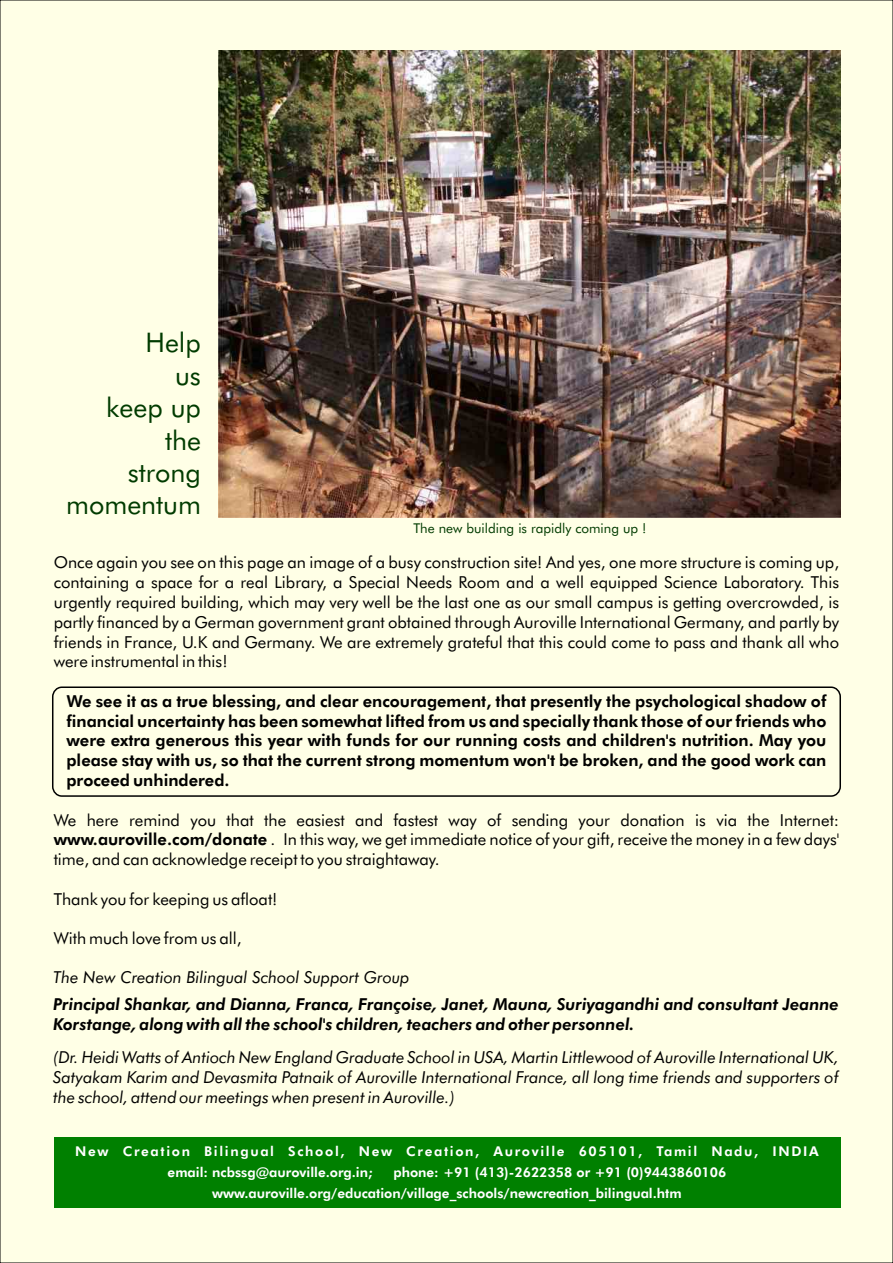
<style>
.page{position:relative;width:893px;height:1263px;background:#ffffe6}
.page>*{position:absolute;margin:0;border:0;box-sizing:border-box;transform-origin:0 0}
.t1{font:27px/32.4px "Futura BT";color:#003b00;text-align:right}
.t2{font:16.5px/19.8px "Futura BT";color:#000;text-align:justify}
.t3{font:800 16.5px/19.8px "Futura BT";color:#000;text-align:justify}
.t4{font:italic 16.5px/19.8px "Futura BT";color:#000;text-align:justify}
.t5{font:italic 800 16.5px/20.1px "Futura BT";color:#000}
.t6{font:800 13.5px/21px "Futura BT";color:#fff}
.t7{font:800 13.5px "Futura BT";letter-spacing:.125em;color:#fff}
.t8{font:13.5px "Futura BT";color:#003b00}
.t9{font:800 13.5px "Futura BT";letter-spacing:.12em;color:#fff}
.s1{font-weight:800}
</style>
<div class="page">
<div style="left:54px;top:1137px;width:786px;height:71px;background:#008000"></div>
<img style="left:218px;top:51px;width:622px;height:466px">
<div style="left:52px;top:686px;width:789px;height:111px;border:1px solid #000;border-radius:9px"></div>
<h1 class="t1" style="left:66px;top:329px;width:136px">Help<br>us<br>keep up the<br>strong momentum</h1>
<p class="t8" style="left:413px;top:522px;width:235px">The new building is rapidly coming up !</p>
<p class="t2" style="left:54px;top:554px;width:787px">Once again you see on this page an image of a busy construction site! And yes, one more structure is coming up, containing a space for a real Library, a Special Needs Room and a well equipped Science Laboratory. This urgently required building, which may very well be the last one as our small campus is getting overcrowded, is partly financed by a German government grant obtained through Auroville International Germany, and partly by friends in France, U.K and Germany. We are extremely grateful that this could come to pass and thank all who were instrumental in this!</p>
<p class="t3" style="left:66px;top:693px;width:761px">We see it as a true blessing, and clear encouragement, that presently the psychological shadow of financial uncertainty has been somewhat lifted from us and specially thank those of our friends who were extra generous this year with funds for our running costs and children's nutrition. May you please stay with us, so that the current strong momentum won't be broken, and the good work can proceed unhindered.</p>
<p class="t2" style="left:54px;top:811px;width:787px">We here remind you that the easiest and fastest way of sending your donation is via the Internet: <span class="s1">www.auroville.com/donate</span> . In this way, we get immediate notice of your gift, receive the money in a few days' time, and can acknowledge receipt to you straightaway.</p>
<p class="t2" style="left:54px;top:890px;width:225px">Thank you for keeping us afloat!</p>
<p class="t2" style="left:54px;top:930px;width:189px">With much love from us all,</p>
<p class="t4" style="left:53px;top:969px;width:358px">The New Creation Bilingual School Support Group</p>
<p class="t5" style="left:53px;top:996px;width:787px">Principal Shankar, and Dianna, Franca, Françoise, Janet, Mauna, Suriyagandhi and consultant Jeanne<br>Korstange, along with all the school's children, teachers and other personnel.</p>
<p class="t4" style="left:53px;top:1049px;width:787px">(Dr. Heidi Watts of Antioch New England Graduate School in USA, Martin Littlewood of Auroville International UK, Satyakam Karim and Devasmita Patnaik of Auroville International France, all long time friends and supporters of the school, attend our meetings when present in Auroville.)</p>
<p class="t7" style="left:75px;top:1146px;width:491px">New Creation Bilingual School, New Creation, Auroville</p>
<p class="t9" style="left:579px;top:1146px;width:242px">605101, Tamil Nadu, INDIA</p>
<p class="t6" style="left:168px;top:1163px;width:206px">email: ncbssg@auroville.org.in;</p>
<p class="t6" style="left:212px;top:1163px;width:516px;text-indent:181px">phone: +91 (413)-2622358 or +91 (0)9443860106 www.auroville.org/education/village_schools/newcreation_bilingual.htm</p>
</div>
